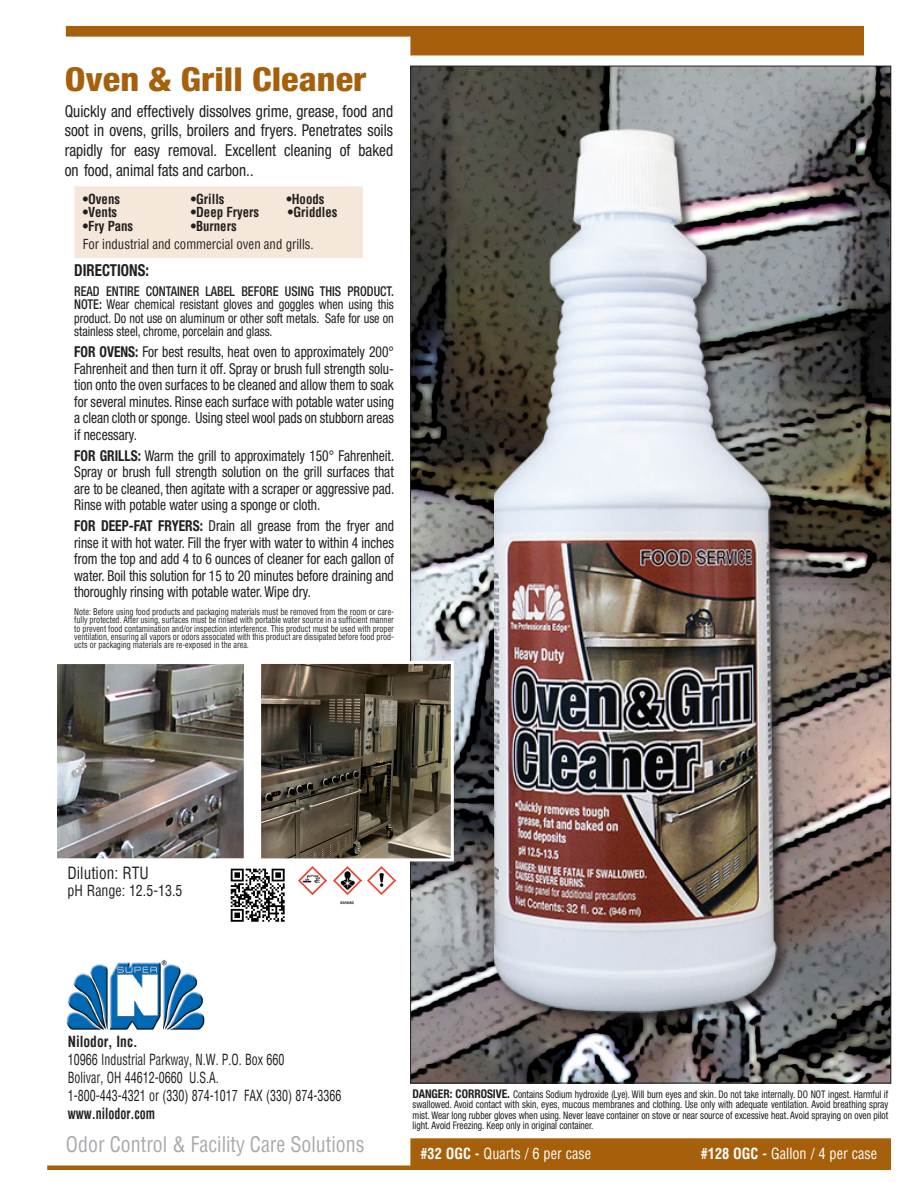
<style>
.page{position:relative;width:918px;height:1188px;background:#fff}
.page>*{position:absolute;margin:0;border:0;box-sizing:border-box;transform-origin:0 0}
.t1{font:800 condensed 33px "Helvetica Neue";color:#a6600b;scale:1.1 1}
.t2{font:condensed 21px "Helvetica";color:#a8a9ad;scale:.95 1}
.t3{font:condensed 16.5px/19.8px "Helvetica Neue";color:#231f20;text-align:justify;scale:.93 1}
.t4{font:condensed 16.5px "Helvetica";color:#231f20;scale:.93 1}
.t5{font:700 condensed 16.5px "Helvetica Neue";color:#231f20;scale:.9 1}
.t6{font:condensed 15px/16.5px "Helvetica Neue";color:#231f20;text-align:justify;scale:.9 1}
.t7{font:condensed 15px/18px "Helvetica";color:#231f20;scale:.8 1}
.t8{font:condensed 15px "Helvetica";color:#fff;scale:.95 1}
.t9{font:condensed 15px "Helvetica";color:#231f20;scale:.93 1}
.t10{font:700 condensed 15px "Helvetica";color:#231f20;scale:.8 1}
.t11{font:700 condensed 15px "Helvetica";color:#231f20;scale:.9 1}
.t12{font:condensed 13.5px/13.5px "Helvetica Neue";color:#231f20;text-align:justify;scale:.9 1}
.t13{font:700 condensed 13.5px "Helvetica";color:#231f20;scale:.95 1}
.t14{font:condensed 13.5px "Helvetica";color:#231f20;scale:.95 1}
.t15{font:condensed 10.5px/10.5px "Helvetica Neue";color:#231f20;text-align:justify;scale:.9 1}
.t16{font:condensed 9px/8.2px "Helvetica";color:#231f20;text-align:justify;scale:.9 1}
.s1{font-family:"Helvetica";font-stretch:normal}
.s2{font-weight:500}
.s3{font-weight:700}
.s4{font-weight:700;font-size:12px}
</style>
<div class="page">
<img style="left:230px;top:868px;width:55px;height:54px">
<hr style="left:47px;top:1166px;width:844px;height:4px;background:#a6600b">
<div style="left:75px;top:186px;width:288px;height:72px;background:#f5e8da;border:2px solid #f5e8da"></div>
<div style="left:410px;top:28px;width:454px;height:27px;background:#a6600b"></div>
<div style="left:66px;top:26px;width:798px;height:11px;background:#a6600b"></div>
<img style="left:412px;top:68px;width:477px;height:1013px">
<img style="left:66px;top:960px;width:139px;height:70px">
<img style="left:262px;top:665px;width:188px;height:192px">
<div style="left:258px;top:661px;width:196px;height:200px;border:3px solid #fff"></div>
<img style="left:367px;top:866px;width:29px;height:28px">
<img style="left:333px;top:866px;width:28px;height:28px">
<svg style="left:340px;top:901px;width:14px;height:3px"></svg>
<img style="left:298px;top:866px;width:29px;height:28px">
<div style="left:492px;top:127px;width:299px;height:899px;background:#231f20;opacity:.75"></div>
<img style="left:495px;top:123px;width:306px;height:891px">
<img style="left:58px;top:665px;width:185px;height:192px">
<div style="left:54px;top:661px;width:193px;height:200px;border:3px solid #fff"></div>
<div style="left:410px;top:1138px;width:481px;height:28px;background:#a6600b;border:2px solid #a6600b"></div>
<h1 class="t1" style="left:65px;top:59px;width:276px">Oven &amp; Grill Cleaner</h1>
<p class="t3" style="left:65px;top:101px;width:355px">Quickly and effectively dissolves grime, grease, food and soot in ovens, grills, broilers and fryers. Penetrates soils rapidly for easy removal. Excellent cleaning of baked on food, animal fats and carbon.<span class="s1">.</span></p>
<p class="t13" style="left:83px;top:190px;width:41px">•Ovens</p>
<p class="t13" style="left:191px;top:190px;width:37px">•Grills</p>
<p class="t13" style="left:286px;top:190px;width:42px">•Hoods</p>
<p class="t13" style="left:83px;top:203px;width:38px">•Vents</p>
<p class="t13" style="left:191px;top:203px;width:74px">•Deep Fryers</p>
<p class="t13" style="left:288px;top:203px;width:54px">•Griddles</p>
<p class="t13" style="left:83px;top:217px;width:55px">•Fry Pans</p>
<p class="t13" style="left:191px;top:217px;width:50px">•Burners</p>
<p class="t14" style="left:83px;top:235px;width:245px">For industrial and commercial oven and grills.</p>
<p class="t5" style="left:74px;top:260px;width:85px">DIRECTIONS:</p>
<p class="t12" style="left:74px;top:284px;width:357px"><span class="s2">READ ENTIRE CONTAINER LABEL BEFORE USING THIS PRODUCT.<br>NOTE:</span> Wear chemical resistant gloves and goggles when using this product. Do not use on aluminum or other soft metals. Safe for use on stainless steel, chrome, porcelain and glass.</p>
<p class="t6" style="left:74px;top:343px;width:357px"><span class="s3">FOR OVENS:</span> For best results, heat oven to approximately 200° Fahrenheit and then turn it off. Spray or brush full strength solu&shy;tion onto the oven surfaces to be cleaned and allow them to soak for several minutes. Rinse each surface with potable water using a clean cloth or sponge. Using steel wool pads on stubborn areas if necessary.</p>
<p class="t6" style="left:74px;top:447px;width:357px"><span class="s3">FOR GRILLS:</span> Warm the grill to approximately 150° Fahrenheit.<br>Spray or brush full strength solution on the grill surfaces that are to be cleaned, then agitate with a scraper or aggressive pad.<br>Rinse with potable water using a sponge or cloth.</p>
<p class="t6" style="left:74px;top:517px;width:357px"><span class="s3">FOR DEEP-FAT FRYERS:</span> Drain all grease from the fryer and rinse it with hot water. Fill the fryer with water to within 4 inches from the top and add 4 to 6 ounces of cleaner for each gallon of water. Boil this solution for 15 to 20 minutes before draining and thoroughly rinsing with potable water. Wipe dry.</p>
<p class="t16" style="left:74px;top:608px;width:357px">Note: Before using food products and packaging materials must be removed from the room or care&shy;fully protected. After using, surfaces must be rinsed with portable water source in a sufficient manner to prevent food contamination and/or inspection interference. This product must be used with proper ventilation, ensuring all vapors or odors associated with this product are dissipated before food prod&shy;ucts or packaging materials are re-exposed in the area.</p>
<p class="t4" style="left:68px;top:863px;width:89px">Dilution: RTU</p>
<p class="t9" style="left:68px;top:881px;width:125px">pH Range: 12.5-13.5</p>
<p class="t11" style="left:68px;top:1031px;width:79px">Nilodor, Inc.</p>
<p class="t7" style="left:68px;top:1050px;width:344px">10966 Industrial Parkway, N.W. P.O. Box 660<br>Bolivar, OH 44612-0660 U.S.A.<br>1-800-443-4321 or (330) 874-1017 FAX (330) 874-3366</p>
<p class="t10" style="left:68px;top:1103px;width:111px">www.nilodor.com</p>
<h2 class="t2" style="left:66px;top:1130px;width:316px">Odor Control &amp; Facility Care Solutions</h2>
<p class="t8" style="left:420px;top:1143px;width:181px"><span class="s3">#32 OGC -</span> Quarts / 6 per case</p>
<p class="t8" style="left:701px;top:1143px;width:187px"><span class="s3">#128 OGC -</span> Gallon / 4 per case</p>
<p class="t15" style="left:413px;top:1089px;width:530px"><span class="s4">DANGER: CORROSIVE.</span> Contains Sodium hydroxide (Lye). Will burn eyes and skin. Do not take internally. DO NOT ingest. Harmful if swallowed. Avoid contact with skin, eyes, mucous membranes and clothing. Use only with adequate ventilation. Avoid breathing spray mist. Wear long rubber gloves when using. Never leave container on stove or near source of excessive heat. Avoid spraying on oven pilot light. Avoid Freezing. Keep only in original container.</p>
</div>
